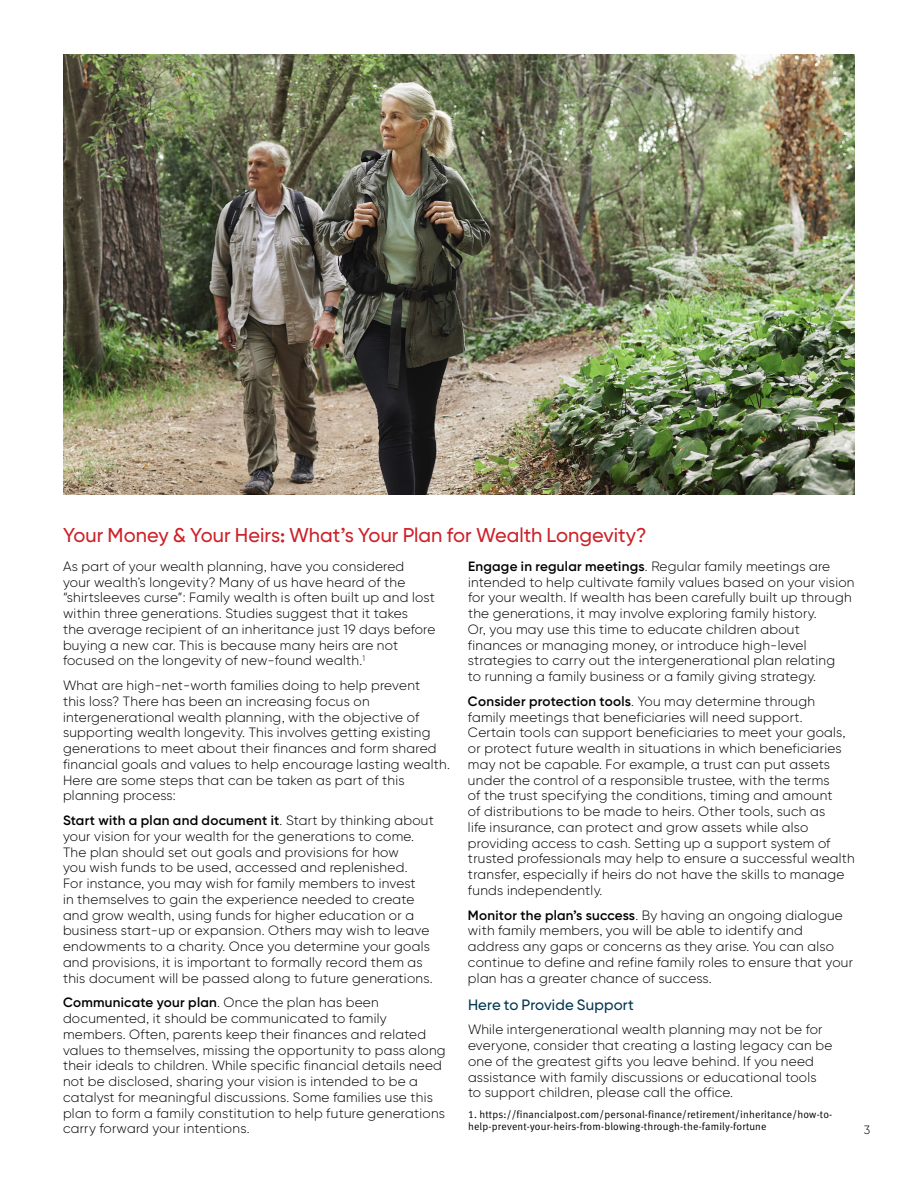
<style>
.page{position:relative;width:918px;height:1188px;background:#fff}
.page>*{position:absolute;margin:0;border:0;box-sizing:border-box;transform-origin:0 0}
.t1{font:500 19.95px "Gilroy BN";color:#cc2229}
.t2{font:500 15px "Gilroy BN";letter-spacing:.01em;color:#00364f}
.t3{font:300 13.5px/15.8px "Gilroy BN";letter-spacing:.02em;color:#000}
.t4{font:300 12px "Gilroy BN";color:#000}
.t5{font:10.5px/12px "Meta Normal LF";letter-spacing:.02em;color:#000}
.s1{font-weight:600}
</style>
<div class="page">
<img style="left:63px;top:54px;width:792px;height:441px">
<h1 class="t1" style="left:63px;top:522px;width:585px">Your Money &amp; Your Heirs: What’s Your Plan for Wealth Longevity?</h1>
<p class="t3" style="left:63px;top:558px;width:374px">As part of your wealth planning, have you considered<br>your wealth’s longevity? Many of us have heard of the “shirtsleeves curse”: Family wealth is often built up and lost within three generations. Studies suggest that it takes<br>the average recipient of an inheritance just 19 days before buying a new car. This is because many heirs are not focused on the longevity of new-found wealth.<sup>1</sup></p>
<p class="t3" style="left:63px;top:677px;width:389px">What are high-net-worth families doing to help prevent<br>this loss? There has been an increasing focus on intergenerational wealth planning, with the objective of supporting wealth longevity. This involves getting existing generations to meet about their finances and form shared financial goals and values to help encourage lasting wealth.<br>Here are some steps that can be taken as part of this planning process:</p>
<p class="t3" style="left:63px;top:812px;width:372px"><span class="s1">Start with a plan and document it</span>. Start by thinking about your vision for your wealth for the generations to come.<br>The plan should set out goals and provisions for how<br>you wish funds to be used, accessed and replenished.<br>For instance, you may wish for family members to invest<br>in themselves to gain the experience needed to create and grow wealth, using funds for higher education or a business start-up or expansion. Others may wish to leave endowments to a charity. Once you determine your goals and provisions, it is important to formally record them as this document will be passed along to future generations.</p>
<p class="t3" style="left:63px;top:995px;width:384px"><span class="s1">Communicate your plan</span>. Once the plan has been documented, it should be communicated to family members. Often, parents keep their finances and related values to themselves, missing the opportunity to pass along their ideals to children. While specific financial details need not be disclosed, sharing your vision is intended to be a catalyst for meaningful discussions. Some families use this plan to form a family constitution to help future generations carry forward your intentions.</p>
<p class="t3" style="left:468px;top:558px;width:388px"><span class="s1">Engage in regular meetings</span>. Regular family meetings are intended to help cultivate family values based on your vision for your wealth. If wealth has been carefully built up through the generations, it may involve exploring family history.<br>Or, you may use this time to educate children about finances or managing money, or introduce high-level strategies to carry out the intergenerational plan relating<br>to running a family business or a family giving strategy.</p>
<p class="t3" style="left:468px;top:693px;width:388px"><span class="s1">Consider protection tools</span>. You may determine through family meetings that beneficiaries will need support.<br>Certain tools can support beneficiaries to meet your goals, or protect future wealth in situations in which beneficiaries may not be capable. For example, a trust can put assets under the control of a responsible trustee, with the terms<br>of the trust specifying the conditions, timing and amount<br>of distributions to be made to heirs. Other tools, such as<br>life insurance, can protect and grow assets while also providing access to cash. Setting up a support system of trusted professionals may help to ensure a successful wealth transfer, especially if heirs do not have the skills to manage funds independently.</p>
<p class="t3" style="left:468px;top:907px;width:387px"><span class="s1">Monitor the plan’s success</span>. By having an ongoing dialogue with family members, you will be able to identify and address any gaps or concerns as they arise. You can also continue to define and refine family roles to ensure that your plan has a greater chance of success.</p>
<p class="t2" style="left:468px;top:995px;width:167px">Here to Provide Support</p>
<p class="t3" style="left:468px;top:1022px;width:366px">While intergenerational wealth planning may not be for everyone, consider that creating a lasting legacy can be one of the greatest gifts you leave behind. If you need assistance with family discussions or educational tools to support children, please call the office.</p>
<p class="t5" style="left:468px;top:1109px;width:366px">1. https://financialpost.com/personal-finance/retirement/inheritance/how-to&shy;help-prevent-your-heirs-from-blowing-through-the-family-fortune</p>
<p class="t4" style="left:864px;top:1122px;width:8px">3</p>
</div>
